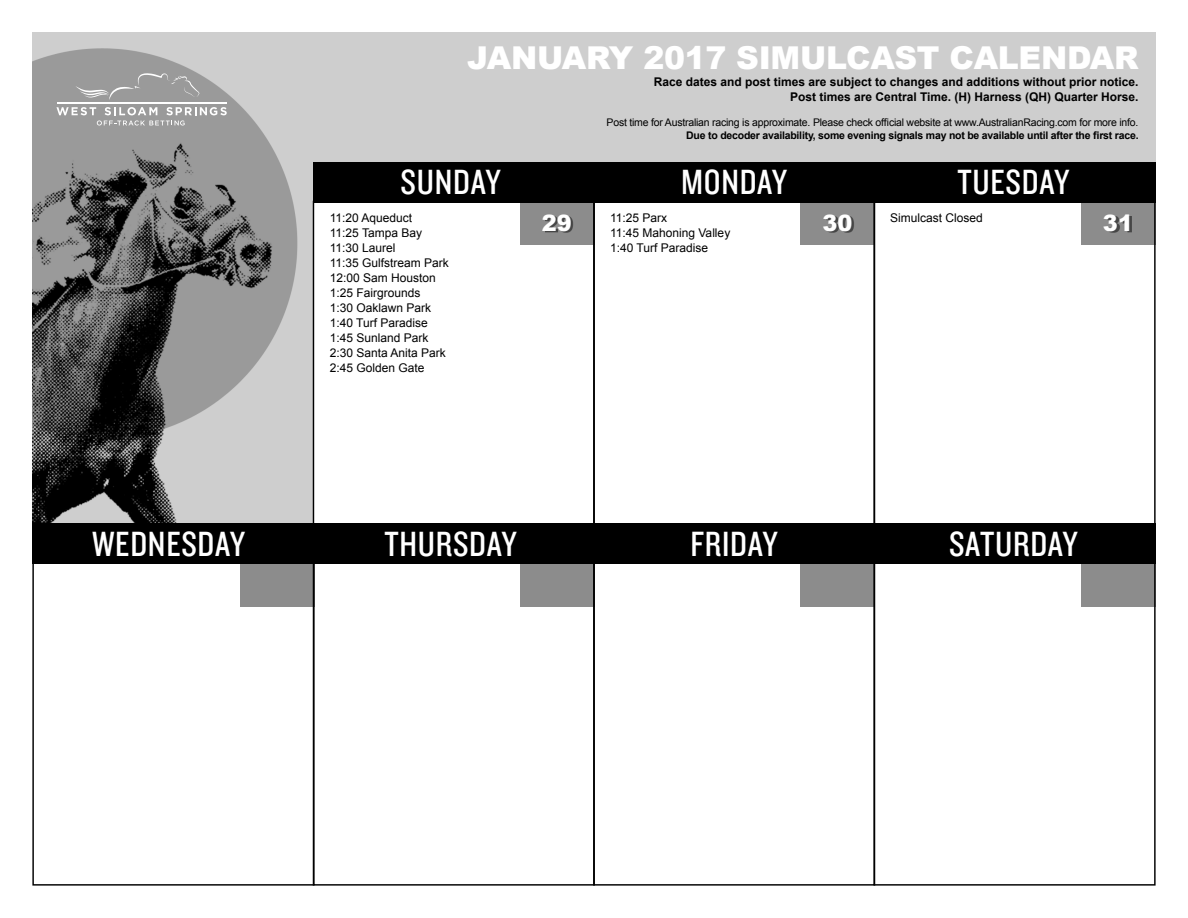
<style>
.page{position:relative;width:1188px;height:918px;background:#fff}
.page>*{position:absolute;margin:0;border:0;box-sizing:border-box;transform-origin:0 0}
.t1{font:36.45px "Knockout HTF29 Junior Liteweight";letter-spacing:.02em;color:#fff}
.t2{font:900 31.5px "Arial";letter-spacing:-.01em;color:#fff}
.t3{font:900 22.5px "Arial";color:#fff}
.t4{font:12px "Arial";color:#000}
.t5{font:700 12px/14.4px "Arial";color:#000;text-align:right}
.t6{font:10.5px "Arial";letter-spacing:-.02em;color:#000}
.t7{font:700 10.5px "Arial";letter-spacing:-.02em;color:#000}
</style>
<div class="page">
<img style="left:32px;top:32px;width:1124px;height:492px">
<div style="left:313px;top:162px;width:843px;height:388px;background:#fff"></div>
<div style="left:800px;top:202px;width:75px;height:43px;background:#8c8c8c"></div>
<div style="left:800px;top:564px;width:75px;height:42px;background:#8c8c8c"></div>
<div style="left:520px;top:202px;width:75px;height:43px;background:#8c8c8c"></div>
<div style="left:520px;top:564px;width:75px;height:42px;background:#8c8c8c"></div>
<div style="left:240px;top:564px;width:75px;height:42px;background:#8c8c8c"></div>
<div style="left:1081px;top:202px;width:75px;height:43px;background:#8c8c8c"></div>
<div style="left:1081px;top:564px;width:75px;height:42px;background:#8c8c8c"></div>
<div style="left:32px;top:562px;width:283px;height:324px;border:1px solid #000"></div>
<div style="left:873px;top:562px;width:283px;height:324px;border:1px solid #000"></div>
<div style="left:313px;top:162px;width:843px;height:40px;background:#000"></div>
<div style="left:32px;top:524px;width:1124px;height:40px;background:#000"></div>
<div style="left:545px;top:216px;width:586px;height:17px;background:#000;opacity:.5"></div>
<svg style="left:75px;top:73px;width:124px;height:27px;background:#a0a0a0"></svg>
<hr style="left:57px;top:102px;width:170px;height:2px;background:#fff">
<svg style="left:56px;top:107px;width:171px;height:19px;background:#aeaeae"></svg>
<h2 class="t2" style="left:467px;top:35px;width:673px">JANUARY 2017 SIMULCAST CALENDAR</h2>
<p class="t5" style="left:654px;top:75px;width:486px">Race dates and post times are subject to changes and additions without prior notice.<br>Post times are Central Time. (H) Harness (QH) Quarter Horse.</p>
<p class="t6" style="left:607px;top:116px;width:533px">Post time for Australian racing is approximate. Please check official website at www.AustralianRacing.com for more info.</p>
<p class="t7" style="left:686px;top:128px;width:454px">Due to decoder availability, some evening signals may not be available until after the first race.</p>
<h1 class="t1" style="left:401px;top:164px;width:101px">SUNDAY</h1>
<h1 class="t1" style="left:681px;top:164px;width:108px">MONDAY</h1>
<h1 class="t1" style="left:958px;top:164px;width:113px">TUESDAY</h1>
<p class="t4" style="left:330px;top:210px;width:84px">11:20 Aqueduct</p>
<p class="t4" style="left:330px;top:225px;width:94px">11:25 Tampa Bay</p>
<p class="t4" style="left:330px;top:240px;width:67px">11:30 Laurel</p>
<p class="t4" style="left:330px;top:255px;width:121px">11:35 Gulfstream Park</p>
<p class="t4" style="left:330px;top:270px;width:108px">12:00 Sam Houston</p>
<p class="t4" style="left:330px;top:285px;width:92px">1:25 Fairgrounds</p>
<p class="t4" style="left:330px;top:300px;width:103px">1:30 Oaklawn Park</p>
<p class="t4" style="left:330px;top:315px;width:100px">1:40 Turf Paradise</p>
<p class="t4" style="left:330px;top:330px;width:100px">1:45 Sunland Park</p>
<p class="t4" style="left:330px;top:345px;width:118px">2:30 Santa Anita Park</p>
<p class="t4" style="left:330px;top:360px;width:96px">2:45 Golden Gate</p>
<p class="t4" style="left:890px;top:210px;width:94px">Simulcast Closed</p>
<p class="t4" style="left:610px;top:210px;width:59px">11:25 Parx</p>
<p class="t4" style="left:610px;top:225px;width:122px">11:45 Mahoning Valley</p>
<p class="t4" style="left:610px;top:240px;width:100px">1:40 Turf Paradise</p>
<p class="t3" style="left:542px;top:206px;width:32px">29</p>
<p class="t3" style="left:822px;top:206px;width:32px">30</p>
<p class="t3" style="left:1103px;top:206px;width:32px">31</p>
<h1 class="t1" style="left:92px;top:525px;width:154px">WEDNESDAY</h1>
<h1 class="t1" style="left:384px;top:525px;width:134px">THURSDAY</h1>
<h1 class="t1" style="left:691px;top:525px;width:89px">FRIDAY</h1>
<h1 class="t1" style="left:949px;top:525px;width:130px">SATURDAY</h1>
</div>
